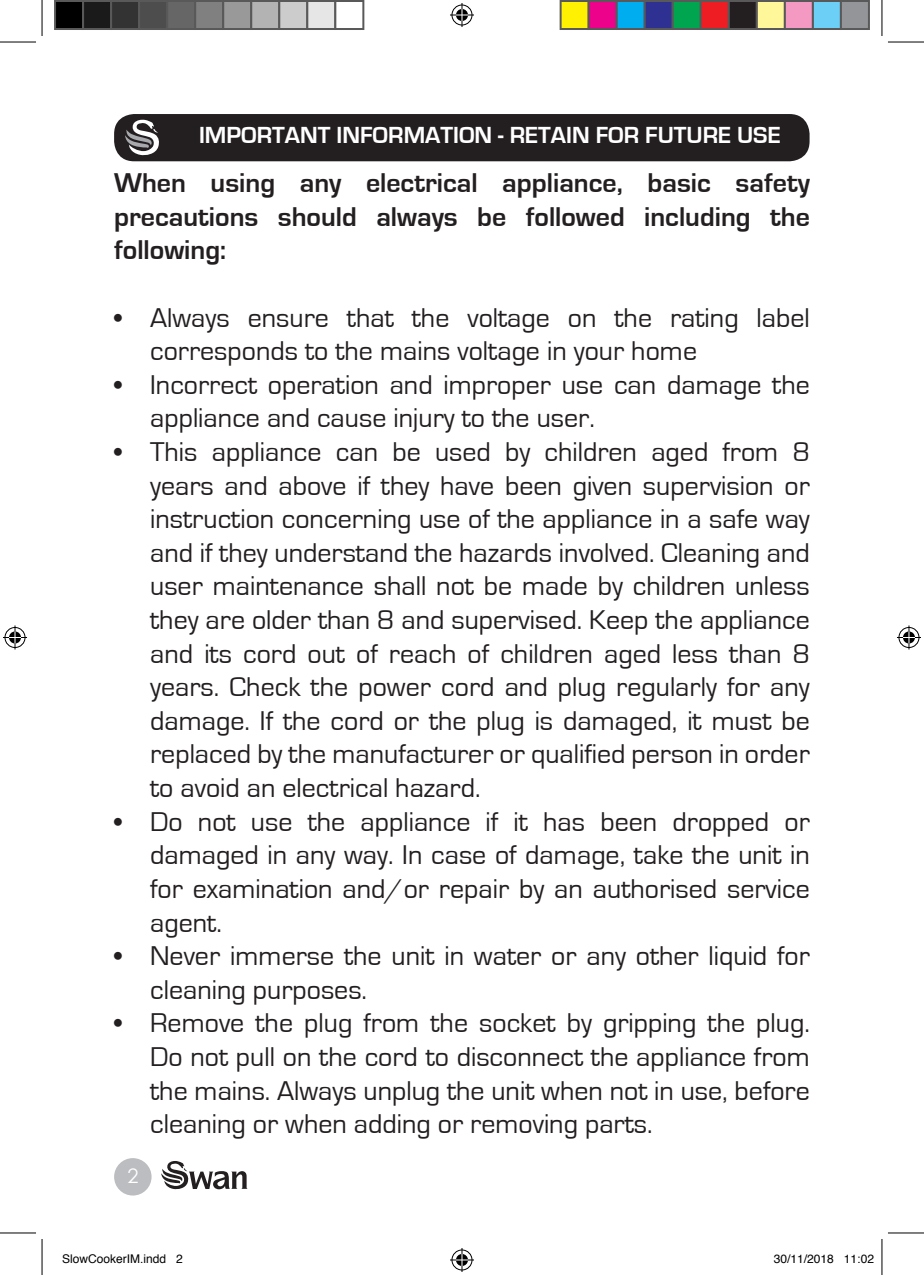
<style>
.page{position:relative;width:924px;height:1275px;background:#fff}
.page>*{position:absolute;margin:0;border:0;box-sizing:border-box;transform-origin:0 0}
.t1{font:28px/33.6px "Eurostile";color:#231f20}
.General{font:700 28px/33.6px "Eurostile";color:#231f20;text-align:justify}
.Headers{font:700 24px "Eurostile";color:#fff}
.t2{font:20px "Century Gothic";color:#fff}
.t3{font:12px "Helvetica";color:#000}
</style>
<div class="page">
<svg style="left:161px;top:1161px;width:87px;height:28px"></svg>
<div style="left:114px;top:1158px;width:37px;height:37px;background:#bcbdc0;border-radius:50%"></div>
<div style="left:114px;top:114px;width:695px;height:47px;background:#231f20;border-radius:20px"></div>
<svg style="left:125px;top:120px;width:34px;height:35px"></svg>
<hr style="left:0;top:42px;width:36px;height:1px;background:#000">
<hr style="left:887px;top:42px;width:36px;height:1px;background:#000">
<hr style="left:0;top:1232px;width:36px;height:1px;background:#000">
<hr style="left:887px;top:1232px;width:36px;height:1px;background:#000">
<hr style="left:42px;top:0;width:1px;height:36px;background:#000">
<hr style="left:42px;top:1239px;width:1px;height:36px;background:#000">
<hr style="left:881px;top:0;width:1px;height:36px;background:#000">
<hr style="left:881px;top:1239px;width:1px;height:36px;background:#000">
<svg style="left:450px;top:3px;width:24px;height:24px"></svg>
<svg style="left:450px;top:1248px;width:24px;height:24px"></svg>
<svg style="left:3px;top:625px;width:24px;height:24px"></svg>
<svg style="left:897px;top:625px;width:23px;height:24px"></svg>
<div style="left:55px;top:1px;width:28px;height:28px;background:#000"></div>
<div style="left:54px;top:0;width:30px;height:30px;border:2px solid #595959"></div>
<div style="left:83px;top:1px;width:28px;height:28px;background:#1a1a1a"></div>
<div style="left:82px;top:0;width:30px;height:30px;border:2px solid #595959"></div>
<div style="left:111px;top:1px;width:28px;height:28px;background:#333"></div>
<div style="left:110px;top:0;width:30px;height:30px;border:2px solid #595959"></div>
<div style="left:139px;top:1px;width:28px;height:28px;background:#4d4d4d"></div>
<div style="left:138px;top:0;width:30px;height:30px;border:2px solid #595959"></div>
<div style="left:167px;top:1px;width:28px;height:28px;background:#666"></div>
<div style="left:166px;top:0;width:30px;height:30px;border:2px solid #595959"></div>
<div style="left:195px;top:1px;width:28px;height:28px;background:#808080"></div>
<div style="left:194px;top:0;width:30px;height:30px;border:2px solid #595959"></div>
<div style="left:223px;top:1px;width:28px;height:28px;background:#999"></div>
<div style="left:222px;top:0;width:30px;height:30px;border:2px solid #595959"></div>
<div style="left:251px;top:1px;width:28px;height:28px;background:#b3b3b3"></div>
<div style="left:250px;top:0;width:30px;height:30px;border:2px solid #595959"></div>
<div style="left:279px;top:1px;width:28px;height:28px;background:#ccc"></div>
<div style="left:278px;top:0;width:30px;height:30px;border:2px solid #595959"></div>
<div style="left:307px;top:1px;width:28px;height:28px;background:#e6e6e6"></div>
<div style="left:306px;top:0;width:30px;height:30px;border:2px solid #595959"></div>
<div style="left:334px;top:0;width:30px;height:30px;border:2px solid #595959"></div>
<div style="left:560px;top:1px;width:28px;height:28px;background:#fff101"></div>
<div style="left:559px;top:0;width:30px;height:30px;border:2px solid #595959"></div>
<div style="left:588px;top:1px;width:28px;height:28px;background:#ed028c"></div>
<div style="left:587px;top:0;width:30px;height:30px;border:2px solid #595959"></div>
<div style="left:616px;top:1px;width:28px;height:28px;background:#00aeef"></div>
<div style="left:615px;top:0;width:30px;height:30px;border:2px solid #595959"></div>
<div style="left:644px;top:1px;width:28px;height:28px;background:#2e3092"></div>
<div style="left:643px;top:0;width:30px;height:30px;border:2px solid #595959"></div>
<div style="left:672px;top:1px;width:28px;height:28px;background:#00a54f"></div>
<div style="left:671px;top:0;width:30px;height:30px;border:2px solid #595959"></div>
<div style="left:700px;top:1px;width:28px;height:28px;background:#ee1d23"></div>
<div style="left:699px;top:0;width:30px;height:30px;border:2px solid #595959"></div>
<div style="left:728px;top:1px;width:28px;height:28px;background:#231f20"></div>
<div style="left:727px;top:0;width:30px;height:30px;border:2px solid #595959"></div>
<div style="left:756px;top:1px;width:28px;height:28px;background:#fff79a"></div>
<div style="left:755px;top:0;width:30px;height:30px;border:2px solid #595959"></div>
<div style="left:784px;top:1px;width:28px;height:28px;background:#f499c2"></div>
<div style="left:783px;top:0;width:30px;height:30px;border:2px solid #595959"></div>
<div style="left:812px;top:1px;width:28px;height:28px;background:#6bcff6"></div>
<div style="left:811px;top:0;width:30px;height:30px;border:2px solid #595959"></div>
<div style="left:840px;top:1px;width:28px;height:28px;background:#939598"></div>
<div style="left:839px;top:0;width:30px;height:30px;border:2px solid #595959"></div>
<p class="Headers" style="left:199px;top:122px;width:583px">IMPORTANT INFORMATION - RETAIN FOR FUTURE USE</p>
<p class="General" style="left:114px;top:166px;width:697px">When using any electrical appliance, basic safety precautions should always be followed including the following:</p>
<p class="t1" style="left:150px;top:301px;width:661px;text-indent:-36px">• Always ensure that the voltage on the rating label corresponds to the mains voltage in your home</p>
<p class="t1" style="left:150px;top:368px;width:661px;text-indent:-36px">• Incorrect operation and improper use can damage the appliance and cause injury to the user.</p>
<p class="t1" style="left:150px;top:435px;width:661px;text-align:justify;text-indent:-36px">• This appliance can be used by children aged from 8 years and above if they have been given supervision or instruction concerning use of the appliance in a safe way and if they understand the hazards involved. Cleaning and user maintenance shall not be made by children unless they are older than 8 and supervised. Keep the appliance and its cord out of reach of children aged less than 8 years. Check the power cord and plug regularly for any damage. If the cord or the plug is damaged, it must be replaced by the manufacturer or qualified person in order to avoid an electrical hazard.</p>
<p class="t1" style="left:150px;top:805px;width:661px;text-align:justify;text-indent:-36px">• Do not use the appliance if it has been dropped or damaged in any way. In case of damage, take the unit in for examination and/or repair by an authorised service agent.</p>
<p class="t1" style="left:150px;top:939px;width:661px;text-indent:-36px">• Never immerse the unit in water or any other liquid for cleaning purposes.</p>
<p class="t1" style="left:150px;top:1007px;width:661px;text-align:justify;text-indent:-36px">• Remove the plug from the socket by gripping the plug.<br>Do not pull on the cord to disconnect the appliance from the mains. Always unplug the unit when not in use, before cleaning or when adding or removing parts.</p>
<p class="t2" style="left:127px;top:1161px;width:13px">2</p>
<p class="t3" style="left:62px;top:1249px;width:122px">SlowCookerIM.indd 2</p>
<p class="t3" style="left:773px;top:1249px;width:102px">30/11/2018 11:02</p>
</div>
